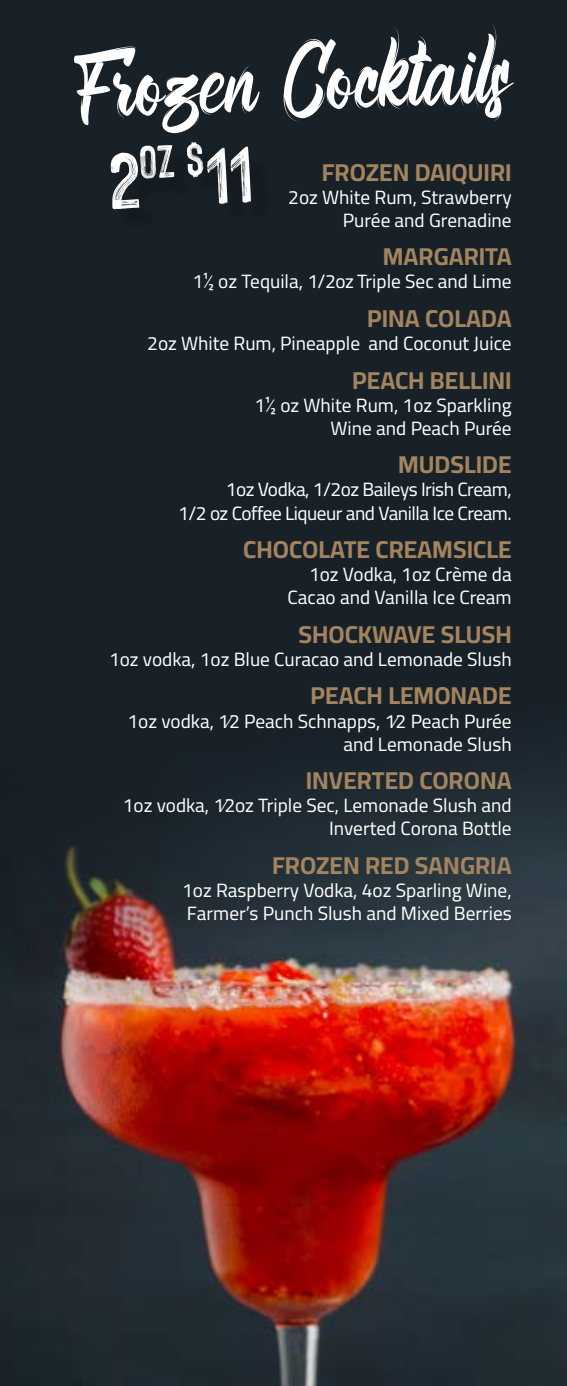
<style>
.page{position:relative;width:567px;height:1386px;background:#fff}
.page>*{position:absolute;margin:0;border:0;box-sizing:border-box;transform-origin:0 0}
.t1{font:103.42px "Bellsmore Brush";color:#fff}
.t2{font:86.62px "Hackney Personal Use Only";color:#fff}
.t3{font:700 24.5px "Cairo";color:#a3845e}
.t4{font:19.25px/23.1px "Cairo";color:#fff;text-align:right}
.t5{font:19.25px/23.1px "Cairo";letter-spacing:-.025em;color:#fff;text-align:right}
</style>
<div class="page">
<div style="left:0;top:0;width:567px;height:1251px;background:#182128"></div>
<img style="left:0;top:779px;width:567px;height:607px">
<h1 class="t1" style="left:73px;top:22px;width:439px;rotate:-2deg">Frozen Cocktails</h1>
<h2 class="t2" style="left:105px;top:134px;width:148px;rotate:-3deg">2<sup>oz</sup> <sup>$</sup>11</h2>
<p class="t3" style="left:322px;top:154px;width:191px">FROZEN DAIQUIRI</p>
<p class="t4" style="left:288px;top:186px;width:225px">2oz White Rum, Strawberry<br>Purée and Grenadine</p>
<p class="t3" style="left:383px;top:239px;width:130px">MARGARITA</p>
<p class="t4" style="left:192px;top:271px;width:321px">1½ oz Tequila, 1/2oz Triple Sec and Lime</p>
<p class="t3" style="left:367px;top:300px;width:146px">PINA COLADA</p>
<p class="t4" style="left:147px;top:332px;width:366px">2oz White Rum, Pineapple and Coconut Juice</p>
<p class="t3" style="left:352px;top:362px;width:161px">PEACH BELLINI</p>
<p class="t4" style="left:254px;top:394px;width:259px">1½ oz White Rum, 1oz Sparkling<br>Wine and Peach Purée</p>
<p class="t3" style="left:398px;top:447px;width:115px">MUDSLIDE</p>
<p class="t5" style="left:178px;top:479px;width:335px">1oz Vodka, 1/2oz Baileys Irish Cream,<br>1/2 oz Coffee Liqueur and Vanilla Ice Cream.</p>
<p class="t3" style="left:243px;top:532px;width:270px">CHOCOLATE CREAMSICLE</p>
<p class="t4" style="left:287px;top:563px;width:226px">1oz Vodka, 1oz Crème da<br>Cacao and Vanilla Ice Cream</p>
<p class="t3" style="left:299px;top:616px;width:215px">SHOCKWAVE SLUSH</p>
<p class="t4" style="left:109px;top:648px;width:404px">1oz vodka, 1oz Blue Curacao and Lemonade Slush</p>
<p class="t3" style="left:311px;top:678px;width:203px">PEACH LEMONADE</p>
<p class="t4" style="left:128px;top:710px;width:386px">1oz vodka, 1⁄2 Peach Schnapps, 1⁄2 Peach Purée and Lemonade Slush</p>
<p class="t3" style="left:306px;top:763px;width:207px">INVERTED CORONA</p>
<p class="t4" style="left:123px;top:794px;width:390px">1oz vodka, 1⁄2oz Triple Sec, Lemonade Slush and<br>Inverted Corona Bottle</p>
<p class="t3" style="left:272px;top:847px;width:241px">FROZEN RED SANGRIA</p>
<p class="t4" style="left:182px;top:879px;width:331px;text-align:left">1oz Raspberry Vodka, 4oz Sparling Wine,<br>Farmer’s Punch Slush and Mixed Berries</p>
</div>
